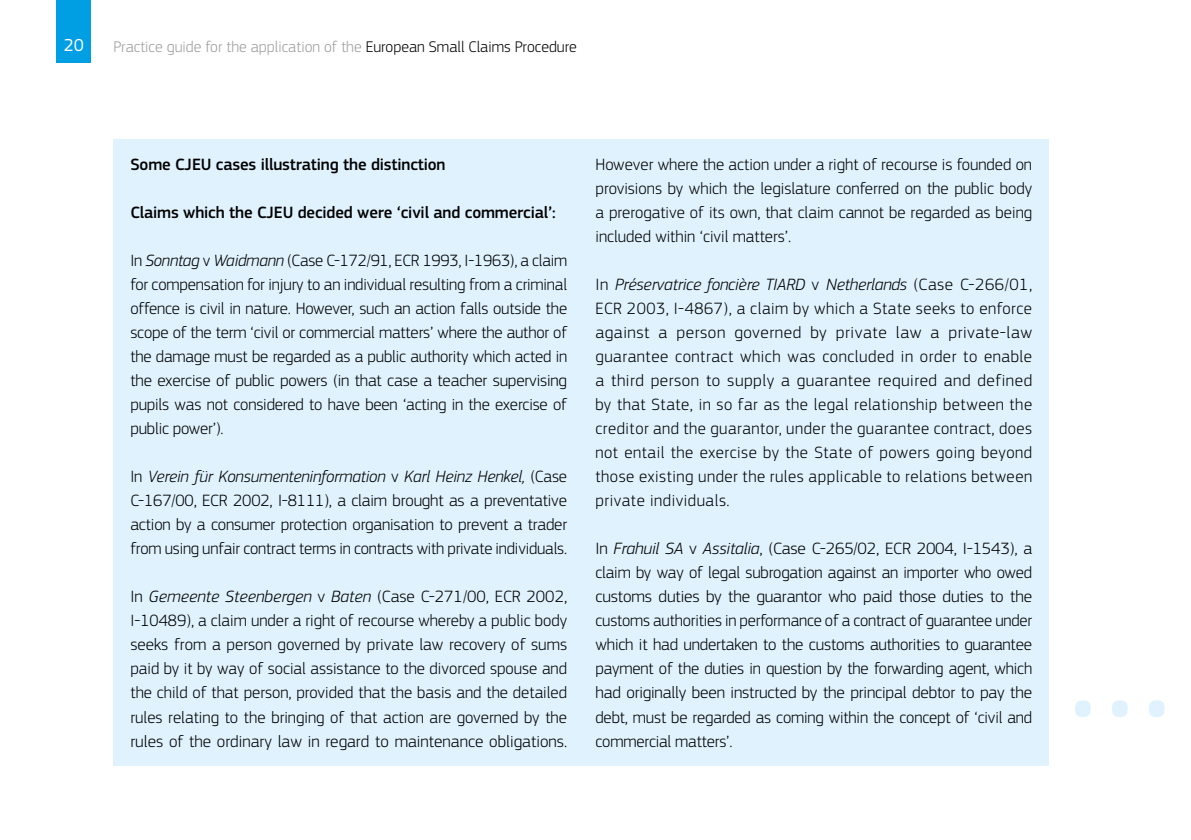
<style>
.page{position:relative;width:1191px;height:840px;background:#fff}
.page>*{position:absolute;margin:0;border:0;box-sizing:border-box;transform-origin:0 0}
.t1{font:18px "EC Square Sans Pro";color:#fff}
.Body{font:300 17px/24px "EC Square Sans Pro";letter-spacing:-.005em;color:#000;text-align:justify}
.Body-2{font:500 17px "EC Square Sans Pro";letter-spacing:-.01em;color:#000}
.t2{font:300 16px "EC Square Sans Pro";color:#9c9d9d}
.s1{color:#000}
.s2{font-style:italic}
</style>
<div class="page">
<div style="left:57px;top:0;width:34px;height:62px;background:#009ee3"></div>
<div style="left:113px;top:139px;width:936px;height:625px;background:#dff2fd"></div>
<svg style="left:1075px;top:700px;width:89px;height:16px"></svg>
<p class="t1" style="left:64px;top:35px;width:22px">20</p>
<p class="t2" style="left:113px;top:37px;width:465px">Practice guide for the application of the <span class="s1">European Small Claims Procedure</span></p>
<p class="Body-2" style="left:130px;top:154px;width:317px">Some CJEU cases illustrating the distinction</p>
<p class="Body-2" style="left:130px;top:202px;width:427px">Claims which the CJEU decided were ‘civil and commercial’:</p>
<p class="Body" style="left:130px;top:248px;width:438px">In <span class="s2">Sonntag</span> v <span class="s2">Waidmann</span> (Case C-172/91, ECR 1993, I-1963), a claim for compensation for injury to an individual resulting from a criminal offence is civil in nature. However, such an action falls outside the scope of the term ‘civil or commercial matters’ where the author of the damage must be regarded as a public authority which acted in the exercise of public powers (in that case a teacher supervising pupils was not considered to have been ‘acting in the exercise of public power’).</p>
<p class="Body" style="left:130px;top:464px;width:438px">In <span class="s2">Verein für Konsumenteninformation</span> v <span class="s2">Karl Heinz Henkel,</span> (Case C-167/00, ECR 2002, I-8111), a claim brought as a preventative action by a consumer protection organisation to prevent a trader from using unfair contract terms in contracts with private individuals.</p>
<p class="Body" style="left:130px;top:584px;width:438px">In <span class="s2">Gemeente Steenbergen</span> v <span class="s2">Baten</span> (Case C-271/00, ECR 2002, I-10489), a claim under a right of recourse whereby a public body seeks from a person governed by private law recovery of sums paid by it by way of social assistance to the divorced spouse and the child of that person, provided that the basis and the detailed rules relating to the bringing of that action are governed by the rules of the ordinary law in regard to maintenance obligations.</p>
<p class="Body" style="left:595px;top:152px;width:438px">However where the action under a right of recourse is founded on provisions by which the legislature conferred on the public body a prerogative of its own, that claim cannot be regarded as being included within ‘civil matters’.</p>
<p class="Body" style="left:595px;top:272px;width:438px">In <span class="s2">Préservatrice foncière TIARD</span> v <span class="s2">Netherlands</span> (Case C-266/01, ECR 2003, I-4867), a claim by which a State seeks to enforce against a person governed by private law a private-law guarantee contract which was concluded in order to enable a third person to supply a guarantee required and defined by that State, in so far as the legal relationship between the creditor and the guarantor, under the guarantee contract, does not entail the exercise by the State of powers going beyond those existing under the rules applicable to relations between private individuals.</p>
<p class="Body" style="left:595px;top:536px;width:438px">In <span class="s2">Frahuil SA</span> v <span class="s2">Assitalia</span>, (Case C-265/02, ECR 2004, I-1543), a claim by way of legal subrogation against an importer who owed customs duties by the guarantor who paid those duties to the customs authorities in performance of a contract of guarantee under which it had undertaken to the customs authorities to guarantee payment of the duties in question by the forwarding agent, which had originally been instructed by the principal debtor to pay the debt, must be regarded as coming within the concept of ‘civil and commercial matters’.</p>
</div>
